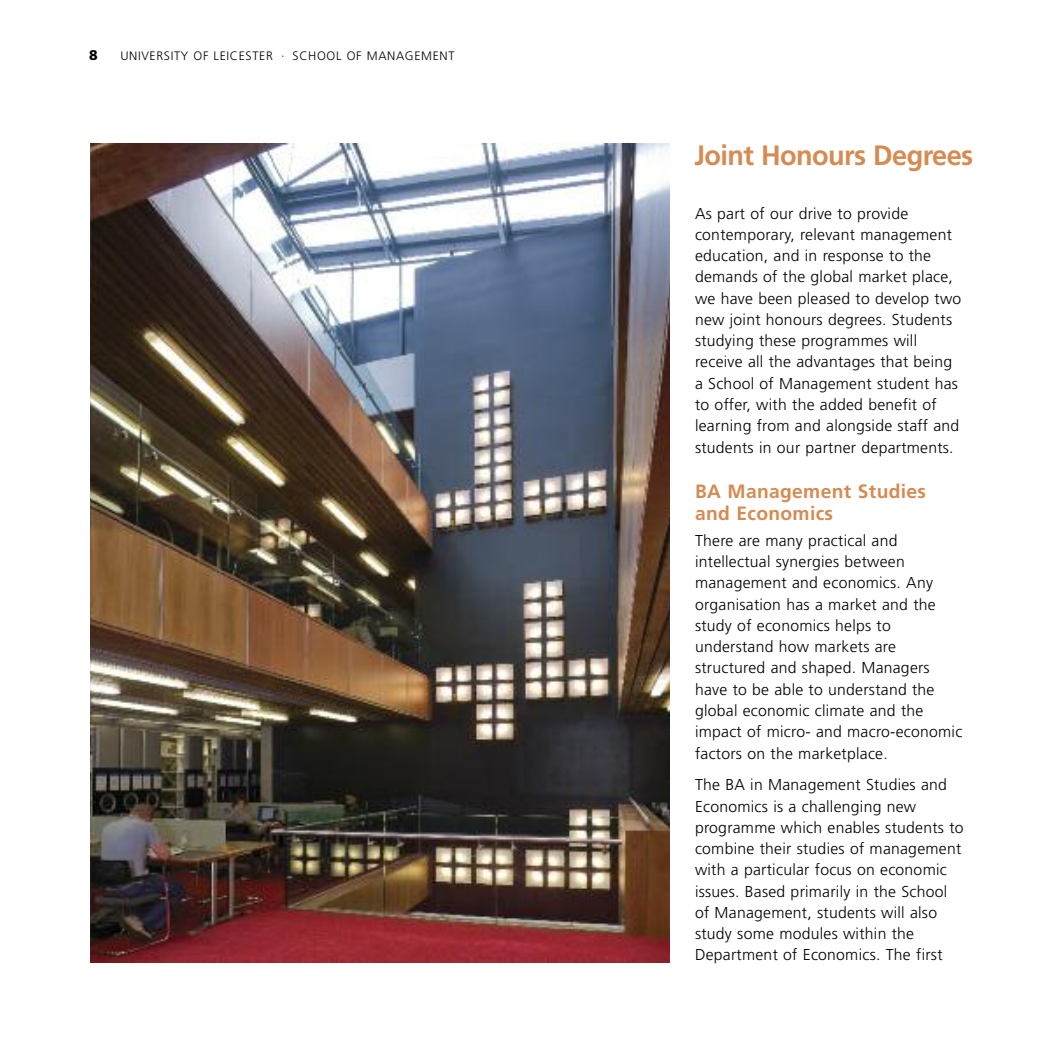
<style>
.page{position:relative;width:1042px;height:1042px;background:#fff}
.page>*{position:absolute;margin:0;border:0;box-sizing:border-box;transform-origin:0 0}
.t1{font:700 28px "Frutiger";letter-spacing:-.02em;color:#d58b52}
.t2{font:700 19.25px/21.3px "Frutiger";letter-spacing:.015em;color:#d58b52}
.t3{font:300 15.75px/21.2px "Frutiger";letter-spacing:.015em;color:#000}
.t4{font:900 14px "Frutiger";color:#000}
.t5{font:300 12.25px "Frutiger";letter-spacing:.055em;color:#000}
</style>
<div class="page">
<img style="left:90px;top:144px;width:580px;height:818px">
<p class="t4" style="left:89px;top:49px;width:10px">8</p>
<p class="t5" style="left:120px;top:50px;width:336px">UNIVERSITY OF LEICESTER · SCHOOL OF MANAGEMENT</p>
<h1 class="t1" style="left:694px;top:144px;width:280px">Joint Honours Degrees</h1>
<p class="t3" style="left:695px;top:204px;width:268px">As part of our drive to provide contemporary, relevant management education, and in response to the demands of the global market place, we have been pleased to develop two new joint honours degrees. Students studying these programmes will receive all the advantages that being a School of Management student has to offer, with the added benefit of learning from and alongside staff and students in our partner departments.</p>
<p class="t2" style="left:695px;top:482px;width:232px">BA Management Studies and Economics</p>
<p class="t3" style="left:695px;top:531px;width:269px">There are many practical and intellectual synergies between management and economics. Any organisation has a market and the study of economics helps to understand how markets are structured and shaped. Managers have to be able to understand the global economic climate and the impact of micro- and macro-economic factors on the marketplace.</p>
<p class="t3" style="left:695px;top:775px;width:270px">The BA in Management Studies and Economics is a challenging new programme which enables students to combine their studies of management with a particular focus on economic issues. Based primarily in the School of Management, students will also study some modules within the Department of Economics. The first</p>
</div>
